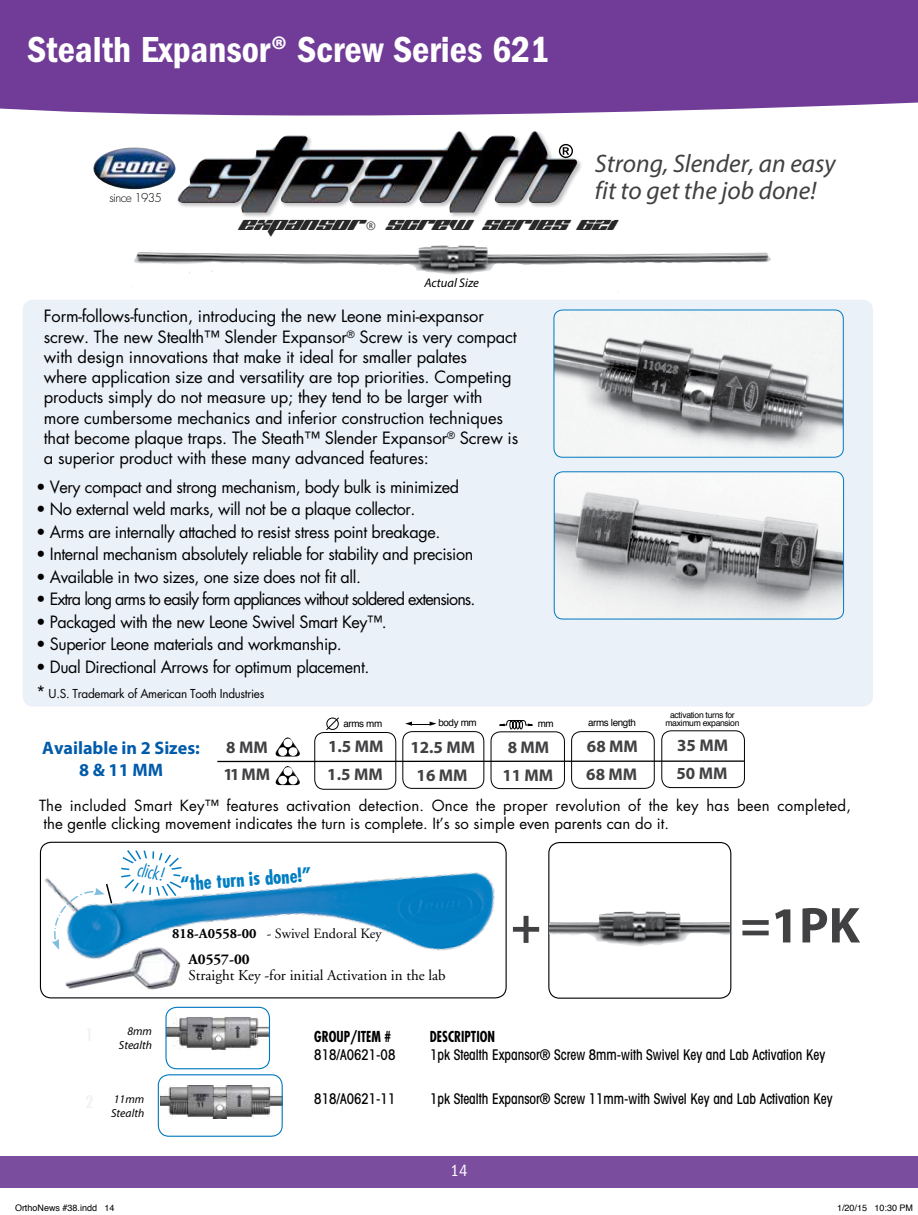
<style>
.page{position:relative;width:918px;height:1215px;background:#fff}
.page>*{position:absolute;margin:0;border:0;box-sizing:border-box;transform-origin:0 0}
.t1{font:700 50.85px "Myriad Pro";color:#414042}
.t2{font:600 condensed 37.5px "Franklin Gothic";color:#fff}
.t3{font:italic 25.5px/27.2px "Myriad Pro";color:#414042}
.t4{font:700 condensed 19.05px "Futura";color:#007dc3}
.t5{font:18.9px "Planet Kosmos";color:#292829}
.t6{font:700 18.15px/21.8px "Myriad Pro";color:#005baa;text-align:center}
.t7{font:italic 300 condensed 17.85px "Futura";color:#007dc3}
.t8{font:700 16.95px/28px "Myriad Pro";color:#414042}
.t9{font:16.5px/20.2px "Futura";letter-spacing:-.01em;color:#000}
.t10{font:16.5px "Futura";letter-spacing:-.06em;color:#000}
.t11{font:condensed 16.5px "Franklin Gothic";color:#fff}
.t12{font:15px/18px "Futura";letter-spacing:.015em;color:#000}
.t13{font:15px "Adobe Garamond";color:#000}
.t14{font:700 15px "Adobe Garamond";color:#000}
.t15{font:500 condensed 14.7px "Avant Garde";color:#000;scale:.9 1}
.t16{font:700 condensed 14.7px "Futura";color:#000;scale:.9 1}
.t17{font:14.1px "Adobe Garamond";color:#000}
.t18{font:italic 12.6px "Myriad Pro";color:#000}
.t19{font:12px "Futura";letter-spacing:-.025em;color:#000}
.t20{font:300 11.85px "Futura";letter-spacing:-.05em;color:#000}
.t21{font:italic 11.7px/14px "Myriad Pro";color:#000;text-align:right}
.t22{font:9.9px "Helvetica";letter-spacing:-.035em;color:#000}
.t23{font:9px "Helvetica";color:#000}
.t24{font:8.55px/7.9px "Helvetica";letter-spacing:-.035em;color:#000;text-align:center}
.s1{font-family:"Myriad Pro";font-weight:700;font-stretch:normal}
.s2{font-family:"Lucida Grande";font-size:11.4px}
.s3{font-size:16.5px}
.s4{font-weight:700}
</style>
<div class="page">
<div style="left:0;top:0;width:918px;height:116px;background:#713c97"></div>
<div style="left:0;top:1156px;width:918px;height:32px;background:#7b4d9f"></div>
<div style="left:23px;top:300px;width:850px;height:407px;background:#ebf1f9;border-radius:11px"></div>
<img style="left:554px;top:310px;width:289px;height:146px">
<div style="left:553px;top:310px;width:291px;height:148px;border:1px solid #0078bf;border-radius:9px"></div>
<img style="left:554px;top:472px;width:290px;height:147px">
<div style="left:554px;top:471px;width:290px;height:149px;border:1px solid #0078bf;border-radius:9px"></div>
<img style="left:167px;top:1018px;width:101px;height:32px">
<div style="left:165px;top:1007px;width:105px;height:62px;border:1px solid #0078bf;border-radius:11px"></div>
<img style="left:134px;top:245px;width:607px;height:30px">
<div style="left:314px;top:732px;width:82px;height:58px;border:1px solid #000;border-radius:9px"></div>
<div style="left:402px;top:731px;width:82px;height:58px;border:1px solid #000;border-radius:9px"></div>
<div style="left:571px;top:731px;width:84px;height:58px;border:1px solid #000;border-radius:9px"></div>
<div style="left:491px;top:732px;width:74px;height:57px;border:1px solid #000;border-radius:9px"></div>
<img style="left:276px;top:737px;width:24px;height:20px">
<div style="left:284px;top:739px;width:8px;height:8px;background:#fff;border-radius:50%"></div>
<div style="left:278px;top:747px;width:9px;height:9px;background:#fff;border-radius:50%"></div>
<div style="left:289px;top:747px;width:9px;height:9px;background:#fff;border-radius:50%"></div>
<svg style="left:326px;top:717px;width:13px;height:13px"></svg>
<svg style="left:405px;top:722px;width:32px;height:4px"></svg>
<svg style="left:499px;top:720px;width:34px;height:9px"></svg>
<hr style="left:217px;top:760px;width:527px;height:2px;background:#000">
<img style="left:276px;top:766px;width:24px;height:19px">
<div style="left:284px;top:767px;width:8px;height:9px;background:#fff;border-radius:50%"></div>
<div style="left:278px;top:776px;width:9px;height:8px;background:#fff;border-radius:50%"></div>
<div style="left:289px;top:776px;width:9px;height:8px;background:#fff;border-radius:50%"></div>
<div style="left:661px;top:730px;width:84px;height:58px;border:1px solid #000;border-radius:9px"></div>
<div style="left:177px;top:130px;width:406px;height:88px;background:#000;opacity:.25"></div>
<img style="left:177px;top:130px;width:402px;height:83px">
<svg style="left:559px;top:144px;width:14px;height:14px"></svg>
<img style="left:93px;top:147px;width:83px;height:42px">
<img style="left:40px;top:841px;width:466px;height:177px">
<svg style="left:52px;top:882px;width:61px;height:68px"></svg>
<svg style="left:120px;top:848px;width:63px;height:50px"></svg>
<img style="left:65px;top:947px;width:115px;height:42px">
<div style="left:40px;top:842px;width:467px;height:156px;border:1px solid #000;border-radius:11px"></div>
<div style="left:548px;top:842px;width:183px;height:157px;border:1px solid #000;border-radius:11px"></div>
<img style="left:549px;top:911px;width:181px;height:37px">
<img style="left:160px;top:1086px;width:121px;height:33px">
<div style="left:158px;top:1074px;width:125px;height:63px;border:1px solid #0078bf;border-radius:11px"></div>
<h2 class="t2" style="left:27px;top:28px;width:524px">Stealth Expansor<span class="s1">®</span> Screw Series 621</h2>
<p class="t20" style="left:109px;top:190px;width:54px">since 1935</p>
<h3 class="t3" style="left:595px;top:149px;width:242px">Strong, Slender, an easy fit to get the job done!</h3>
<p class="t5" style="left:238px;top:212px;width:377px">expansor <span class="s2">®</span> screw series 621</p>
<p class="t18" style="left:424px;top:275px;width:56px">Actual Size</p>
<p class="t9" style="left:44px;top:306px;width:476px">Form-follows-function, introducing the new Leone mini-expansor screw. The new Stealth™ Slender Expansor<sup>®</sup> Screw is very compact with design innovations that make it ideal for smaller palates<br>where application size and versatility are top priorities. Competing products simply do not measure up; they tend to be larger with more cumbersome mechanics and inferior construction techniques that become plaque traps. The Steath™ Slender Expansor<sup>®</sup> Screw is a superior product with these many advanced features:</p>
<p class="t9" style="left:36px;top:476px;width:424px">• Very compact and strong mechanism, body bulk is minimized</p>
<p class="t9" style="left:36px;top:499px;width:381px">• No external weld marks, will not be a plaque collector.</p>
<p class="t9" style="left:36px;top:521px;width:406px">• Arms are internally attached to resist stress point breakage.</p>
<p class="t9" style="left:36px;top:544px;width:439px">• Internal mechanism absolutely reliable for stability and precision</p>
<p class="t9" style="left:36px;top:566px;width:326px">• Available in two sizes, one size does not fit all.</p>
<p class="t10" style="left:36px;top:588px;width:441px">• Extra long arms to easily form appliances without soldered extensions.</p>
<p class="t9" style="left:36px;top:611px;width:352px">• Packaged with the new Leone Swivel Smart Key™.</p>
<p class="t9" style="left:36px;top:634px;width:307px">• Superior Leone materials and workmanship.</p>
<p class="t9" style="left:36px;top:656px;width:335px">• Dual Directional Arrows for optimum placement.</p>
<p class="t19" style="left:36px;top:686px;width:230px"><span class="s3">*</span> U.S. Trademark of American Tooth Industries</p>
<p class="t6" style="left:42px;top:737px;width:159px">Available in 2 Sizes:<br>8 &amp; 11 MM</p>
<p class="t8" style="left:226px;top:732px;width:43px">8 MM</p>
<p class="t8" style="left:223px;top:760px;width:48px">11 MM</p>
<p class="t22" style="left:343px;top:716px;width:40px">arms mm</p>
<p class="t22" style="left:438px;top:715px;width:40px">body mm</p>
<p class="t22" style="left:538px;top:716px;width:18px">mm</p>
<p class="t8" style="left:327px;top:732px;width:58px">1.5 MM<br>1.5 MM</p>
<p class="t8" style="left:410px;top:732px;width:66px;text-align:center">12.5 MM<br>16 MM</p>
<p class="t8" style="left:502px;top:733px;width:53px;text-align:center">8 MM<br>11 MM</p>
<p class="t22" style="left:588px;top:715px;width:49px">arms length</p>
<p class="t8" style="left:586px;top:732px;width:53px">68 MM<br>68 MM</p>
<p class="t24" style="left:665px;top:711px;width:76px">activation turns for maximum expansion</p>
<p class="t8" style="left:676px;top:731px;width:53px">35 MM<br>50 MM</p>
<p class="t12" style="left:44px;top:796px;width:809px;text-indent:-5px">The included Smart Key™ features activation detection. Once the proper revolution of the key has been completed, the gentle clicking movement indicates the turn is complete. It’s so simple even parents can do it.</p>
<p class="t7" style="left:139px;top:859px;width:29px;rotate:9deg">click!</p>
<p class="t4" style="left:180px;top:871px;width:133px;rotate:-4deg">“the turn is done!”</p>
<p class="t17" style="left:172px;top:926px;width:211px"><span class="s4">818-A0558-00</span> - Swivel Endoral Key</p>
<h1 class="t1" style="left:511px;top:893px;width:32px">+</h1>
<h1 class="t1" style="left:740px;top:892px;width:121px">=1PK</h1>
<p class="t21" style="left:119px;top:1024px;width:35px">8mm<br>Stealth</p>
<p class="t21" style="left:111px;top:1092px;width:35px;text-align:left">11mm<br>Stealth</p>
<p class="t14" style="left:189px;top:951px;width:63px">A0557-00</p>
<p class="t13" style="left:189px;top:967px;width:259px">Straight Key -for initial Activation in the lab</p>
<p class="t16" style="left:314px;top:1027px;width:87px">GROUP/ITEM #</p>
<p class="t16" style="left:430px;top:1027px;width:74px">DESCRIPTION</p>
<p class="t15" style="left:314px;top:1046px;width:92px">818/A0621-08</p>
<p class="t15" style="left:430px;top:1046px;width:440px">1pk Stealth Expansor® Screw 8mm-with Swivel Key and Lab Activation Key</p>
<p class="t15" style="left:314px;top:1090px;width:92px">818/A0621-11</p>
<p class="t15" style="left:430px;top:1090px;width:449px">1pk Stealth Expansor® Screw 11mm-with Swivel Key and Lab Activation Key</p>
<p class="t11" style="left:451px;top:1162px;width:18px">14</p>
<p class="t23" style="left:15px;top:1200px;width:101px">OrthoNews #38.indd 14</p>
<p class="t23" style="left:837px;top:1200px;width:78px">1/20/15 10:30 PM</p>
</div>
